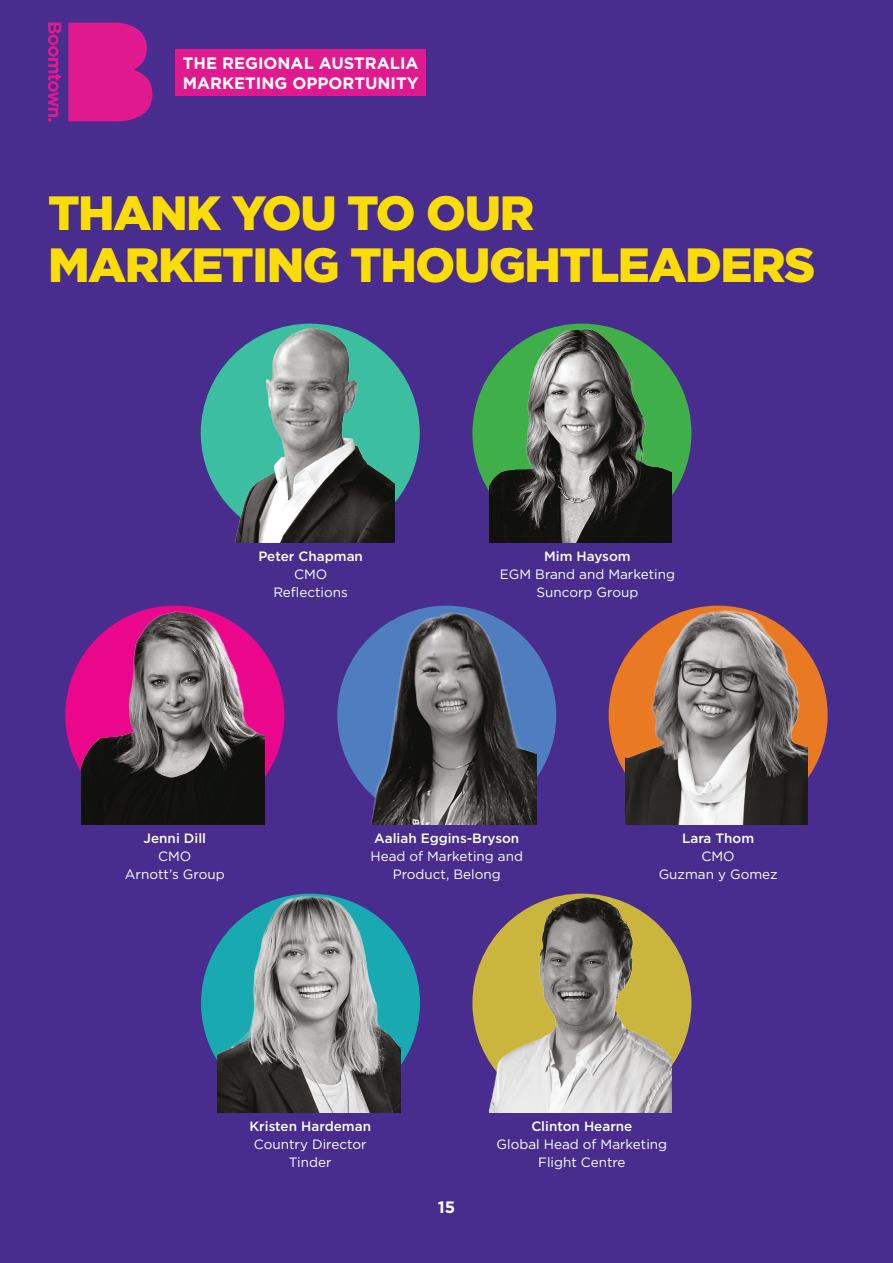
<style>
.page{position:relative;width:893px;height:1263px;background:#482d8e}
.page>*{position:absolute;margin:0;border:0;box-sizing:border-box;transform-origin:0 0}
.t1{font:900 48px/51.8px "Gotham";letter-spacing:-.03em;color:#fadd06}
.t2{font:700 16.5px/19.8px "Gotham";color:#fff}
.t3{font:13.5px/18px "Gotham";color:#fff;text-align:center}
.t4{font:500 13.5px "Gotham";color:#fff}
</style>
<div class="page">
<svg style="left:48px;top:23px;width:13px;height:98px"></svg>
<svg style="left:68px;top:23px;width:84px;height:98px;background:#d21a8e"></svg>
<div style="left:176px;top:49px;width:250px;height:46px;background:#e1198f"></div>
<div style="left:472px;top:894px;width:219px;height:219px;background:#cab63d;border-radius:50%"></div>
<img style="left:489px;top:896px;width:183px;height:217px">
<div style="left:201px;top:894px;width:219px;height:219px;background:#19aab1;border-radius:50%"></div>
<img style="left:218px;top:894px;width:182px;height:219px">
<div style="left:609px;top:606px;width:219px;height:219px;background:#ea7924;border-radius:50%"></div>
<img style="left:625px;top:606px;width:183px;height:219px">
<div style="left:337px;top:606px;width:219px;height:219px;background:#4f7ec0;border-radius:50%"></div>
<img style="left:354px;top:606px;width:182px;height:219px">
<div style="left:65px;top:606px;width:219px;height:219px;background:#eb078c;border-radius:50%"></div>
<img style="left:82px;top:606px;width:183px;height:219px">
<div style="left:472px;top:324px;width:219px;height:219px;background:#3faf49;border-radius:50%"></div>
<img style="left:489px;top:324px;width:183px;height:219px">
<div style="left:201px;top:324px;width:219px;height:219px;background:#3cbea0;border-radius:50%"></div>
<img style="left:217px;top:323px;width:178px;height:220px">
<p class="t2" style="left:183px;top:53px;width:237px">THE REGIONAL AUSTRALIA<br>MARKETING OPPORTUNITY</p>
<h1 class="t1" style="left:48px;top:187px;width:769px">THANK YOU TO OUR<br>MARKETING THOUGHTLEADERS</h1>
<p class="t4" style="left:258px;top:547px;width:106px">Peter Chapman</p>
<p class="t3" style="left:273px;top:565px;width:76px">CMO<br>Reflections</p>
<p class="t4" style="left:544px;top:547px;width:88px">Mim Haysom</p>
<p class="t3" style="left:500px;top:565px;width:177px">EGM Brand and Marketing<br>Suncorp Group</p>
<p class="t4" style="left:144px;top:829px;width:64px">Jenni Dill</p>
<p class="t3" style="left:125px;top:847px;width:101px">CMO<br>Arnott’s Group</p>
<p class="t4" style="left:374px;top:829px;width:147px">Aaliah Eggins-Bryson</p>
<p class="t3" style="left:370px;top:847px;width:154px">Head of Marketing and<br>Product, Belong</p>
<p class="t4" style="left:682px;top:829px;width:74px">Lara Thom</p>
<p class="t3" style="left:659px;top:847px;width:120px">CMO<br>Guzman y Gomez</p>
<p class="t4" style="left:249px;top:1117px;width:123px">Kristen Hardeman</p>
<p class="t3" style="left:254px;top:1135px;width:114px">Country Director<br>Tinder</p>
<p class="t2" style="left:438px;top:1197px;width:19px">15</p>
<p class="t4" style="left:531px;top:1117px;width:103px">Clinton Hearne</p>
<p class="t3" style="left:497px;top:1135px;width:172px">Global Head of Marketing<br>Flight Centre</p>
</div>
